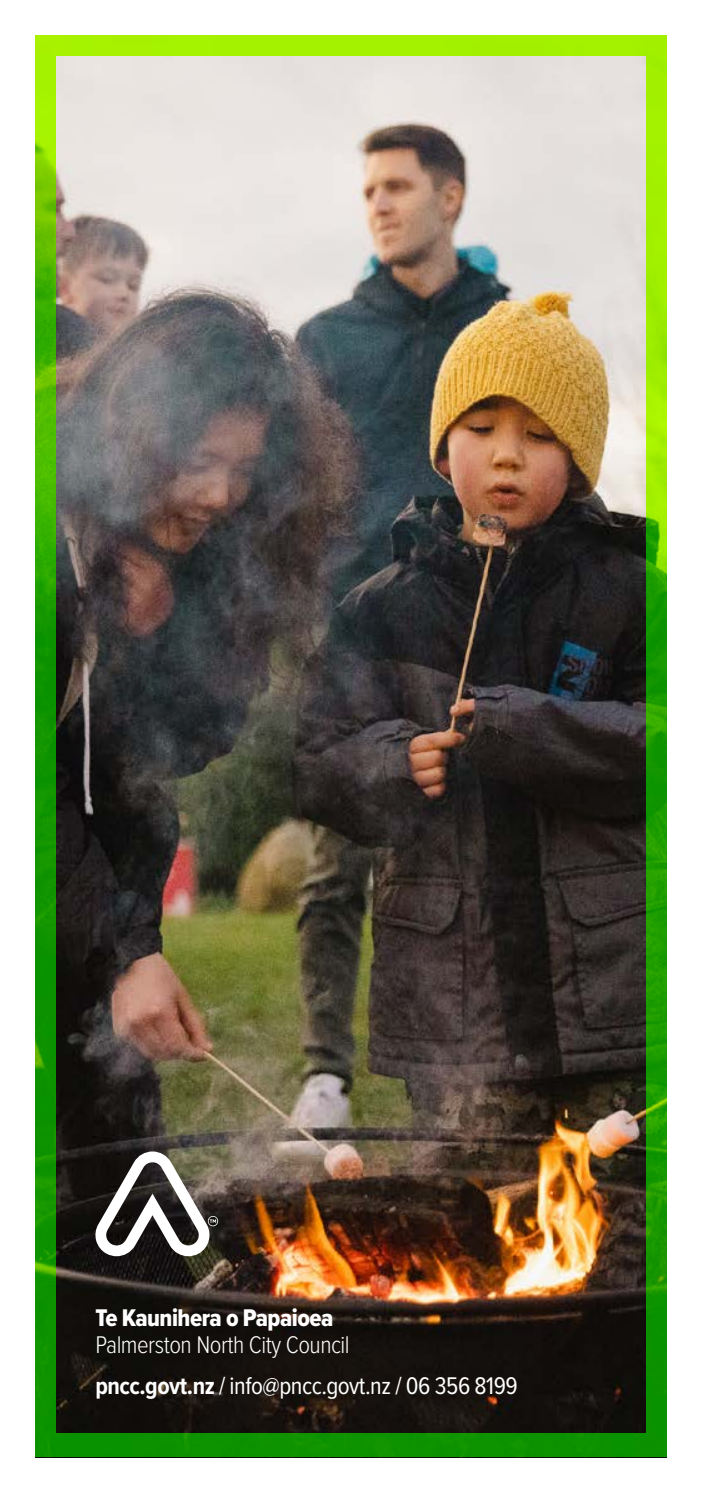
<style>
.page{position:relative;width:702px;height:1489px;background:#fff}
.page>*{position:absolute;margin:0;border:0;box-sizing:border-box;transform-origin:0 0}
.t1{font:25px "Proxima Nova Cond";letter-spacing:-.02em;color:#fff}
.t2{font:300 25px "Proxima Nova Cond";letter-spacing:-.02em;color:#fff}
.t3{font:25px "Proxima Nova Cond Extrabld";letter-spacing:-.02em;color:#fff}
.s1{font-weight:700}
</style>
<div class="page">
<img style="left:35px;top:35px;width:631px;height:1421px">
<img style="left:57px;top:57px;width:588px;height:1374px">
<svg style="left:95px;top:1151px;width:123px;height:105px"></svg>
<p class="t3" style="left:95px;top:1298px;width:239px">Te Kaunihera o Papaioea</p>
<p class="t2" style="left:95px;top:1325px;width:256px">Palmerston North City Council</p>
<p class="t1" style="left:95px;top:1366px;width:424px"><span class="s1">pncc.govt.nz</span> / info@pncc.govt.nz / 06 356 8199</p>
</div>
